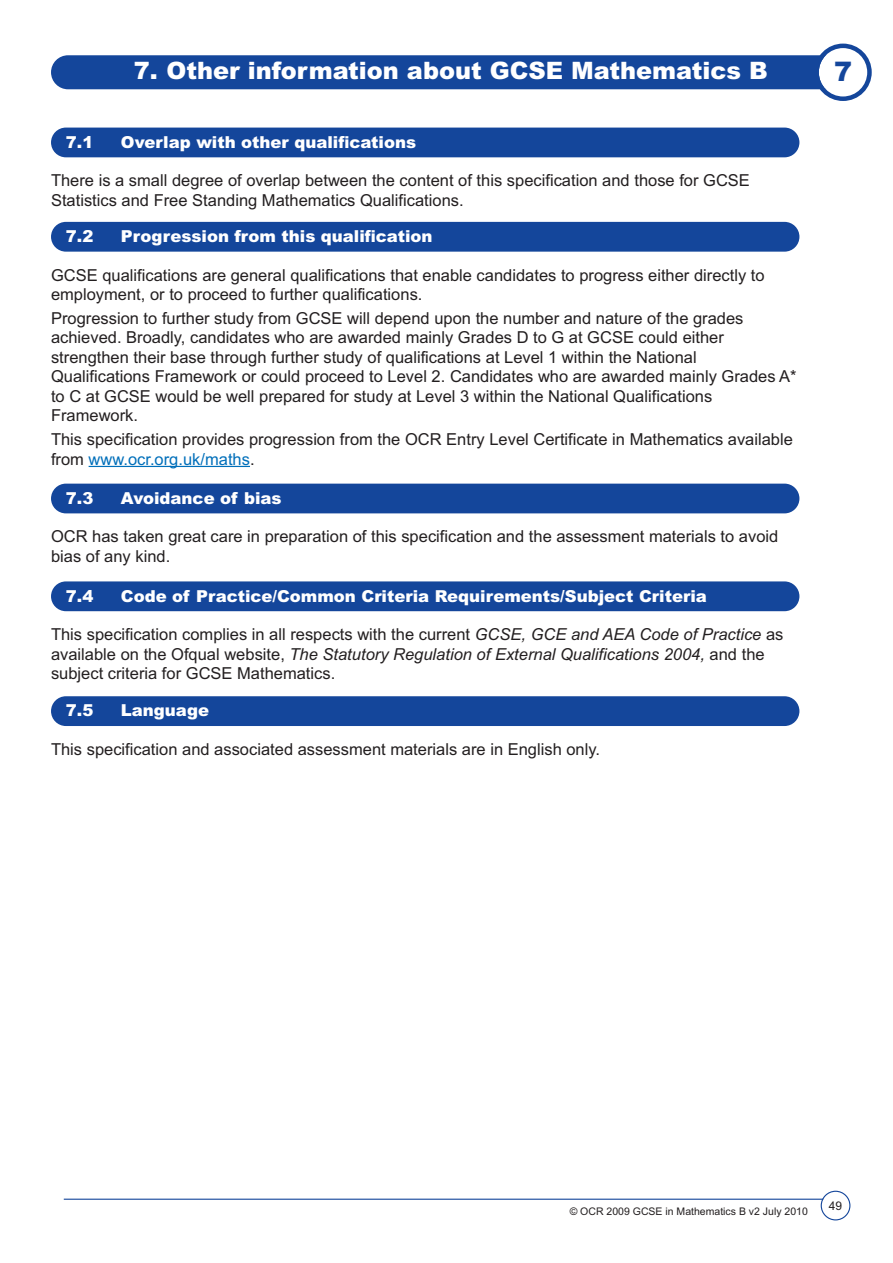
<style>
.page{position:relative;width:893px;height:1263px;background:#fff}
.page>*{position:absolute;margin:0;border:0;box-sizing:border-box;transform-origin:0 0}
.t1{font:900 27px "Arial";color:#14469b}
.t2{font:900 24px "Arial";color:#fff}
.t3{font:16.5px/19.5px "Arial";color:#231f20}
.t4{font:900 16.5px "Arial";color:#fff}
.t5{font:12px "Arial";color:#231f20}
.t6{font:10.5px "Arial";color:#231f20}
.s1{color:#006fba}
.s2{font-style:italic}
</style>
<div class="page">
<div style="left:51px;top:55px;width:791px;height:34px;background:#14469b;border-radius:17px"></div>
<svg style="left:814px;top:44px;width:58px;height:57px"></svg>
<hr style="left:64px;top:1198px;width:774px;height:2px;background:#14469b">
<svg style="left:821px;top:1191px;width:29px;height:29px"></svg>
<div style="left:51px;top:128px;width:748px;height:29px;background:#14469b;border-radius:15px"></div>
<hr style="left:89px;top:466px;width:161px;height:1px;background:#006fba">
<div style="left:51px;top:222px;width:748px;height:30px;background:#14469b;border-radius:15px"></div>
<div style="left:51px;top:484px;width:748px;height:29px;background:#14469b;border-radius:15px"></div>
<div style="left:51px;top:581px;width:748px;height:30px;background:#14469b;border-radius:15px"></div>
<div style="left:51px;top:696px;width:748px;height:30px;background:#14469b;border-radius:15px"></div>
<p class="t2" style="left:134px;top:56px;width:635px">7. Other information about GCSE Mathematics B</p>
<p class="t4" style="left:66px;top:132px;width:29px">7.1</p>
<p class="t4" style="left:121px;top:132px;width:297px">Overlap with other qualifications</p>
<p class="t3" style="left:51px;top:171px;width:700px">There is a small degree of overlap between the content of this specification and those for GCSE<br>Statistics and Free Standing Mathematics Qualifications.</p>
<p class="t4" style="left:66px;top:227px;width:29px">7.2</p>
<p class="t4" style="left:121px;top:227px;width:313px">Progression from this qualification</p>
<p class="t3" style="left:51px;top:265px;width:715px">GCSE qualifications are general qualifications that enable candidates to progress either directly to employment, or to proceed to further qualifications.</p>
<p class="t3" style="left:51px;top:308px;width:747px">Progression to further study from GCSE will depend upon the number and nature of the grades achieved. Broadly, candidates who are awarded mainly Grades D to G at GCSE could either strengthen their base through further study of qualifications at Level 1 within the National Qualifications Framework or could proceed to Level 2. Candidates who are awarded mainly Grades A* to C at GCSE would be well prepared for study at Level 3 within the National Qualifications Framework.</p>
<p class="t3" style="left:51px;top:430px;width:743px">This specification provides progression from the OCR Entry Level Certificate in Mathematics available from <span class="s1">www.ocr.org.uk/maths</span>.</p>
<p class="t4" style="left:66px;top:488px;width:29px">7.3</p>
<p class="t4" style="left:121px;top:488px;width:162px">Avoidance of bias</p>
<p class="t3" style="left:51px;top:527px;width:729px">OCR has taken great care in preparation of this specification and the assessment materials to avoid bias of any kind.</p>
<p class="t4" style="left:66px;top:586px;width:29px">7.4</p>
<p class="t4" style="left:121px;top:586px;width:587px">Code of Practice/Common Criteria Requirements/Subject Criteria</p>
<p class="t3" style="left:51px;top:625px;width:734px">This specification complies in all respects with the current <span class="s2">GCSE, GCE and AEA Code of Practice</span> as available on the Ofqual website, <span class="s2">The Statutory Regulation of External Qualifications 2004,</span> and the subject criteria for GCSE Mathematics.</p>
<p class="t4" style="left:66px;top:701px;width:29px">7.5</p>
<p class="t4" style="left:121px;top:701px;width:90px">Language</p>
<p class="t3" style="left:51px;top:740px;width:551px">This specification and associated assessment materials are in English only.</p>
<p class="t1" style="left:834px;top:56px;width:20px">7</p>
<p class="t6" style="left:570px;top:1205px;width:240px">© OCR 2009 GCSE in Mathematics B v2 July 2010</p>
<p class="t5" style="left:829px;top:1199px;width:15px">49</p>
</div>
